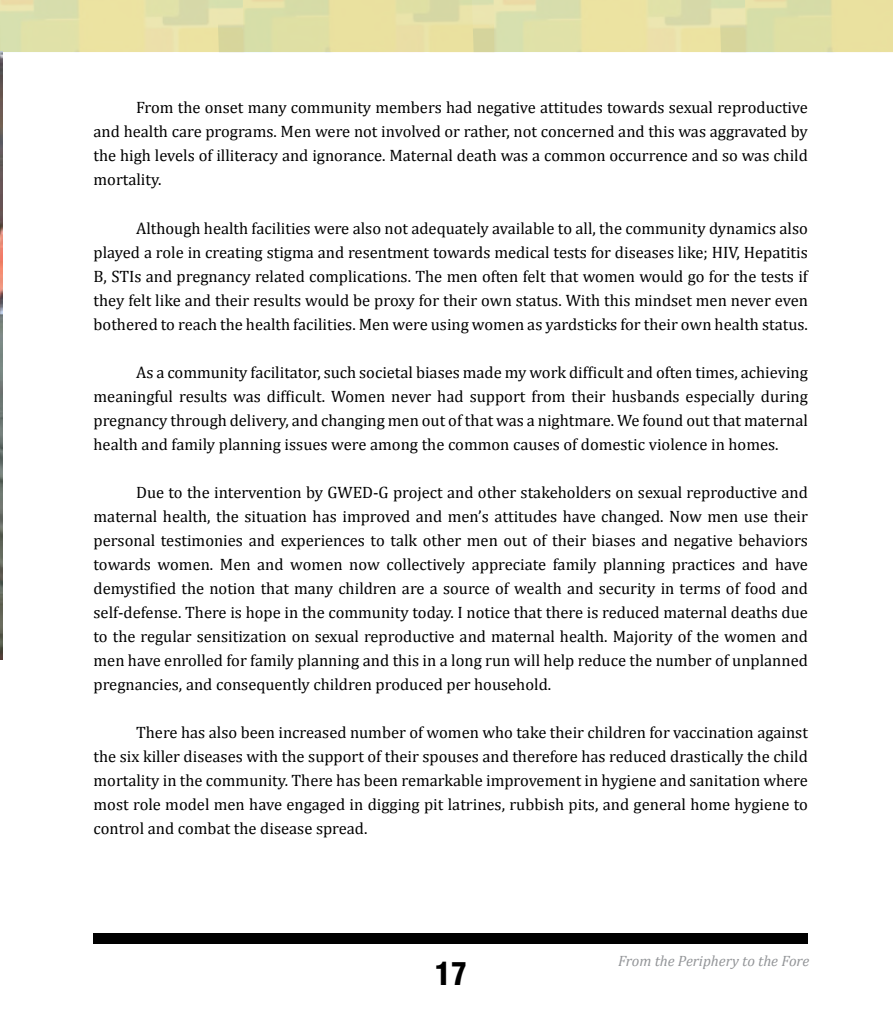
<style>
.page{position:relative;width:893px;height:1021px;background:#fff}
.page>*{position:absolute;margin:0;border:0;box-sizing:border-box;transform-origin:0 0}
.t1{font:900 condensed 30.45px "Swiss 721 BT";color:#000}
.t2{font:16.5px/24px "Cambria";color:#000;text-align:justify}
.t3{font:italic 15px "Cambria";color:#939598}
</style>
<div class="page">
<div style="left:94px;top:933px;width:714px;height:10px;background:#000"></div>
<img style="left:0;top:51px;width:3px;height:608px">
<p class="t2" style="left:94px;top:96px;width:716px;text-indent:43px">From the onset many community members had negative attitudes towards sexual reproductive and health care programs. Men were not involved or rather, not concerned and this was aggravated by the high levels of illiteracy and ignorance. Maternal death was a common occurrence and so was child mortality.</p>
<p class="t2" style="left:94px;top:216px;width:716px;text-indent:43px">Although health facilities were also not adequately available to all, the community dynamics also played a role in creating stigma and resentment towards medical tests for diseases like; HIV, Hepatitis B, STIs and pregnancy related complications. The men often felt that women would go for the tests if they felt like and their results would be proxy for their own status. With this mindset men never even bothered to reach the health facilities. Men were using women as yardsticks for their own health status.</p>
<p class="t2" style="left:94px;top:360px;width:716px;text-indent:43px">As a community facilitator, such societal biases made my work difficult and often times, achieving meaningful results was difficult. Women never had support from their husbands especially during pregnancy through delivery, and changing men out of that was a nightmare. We found out that maternal health and family planning issues were among the common causes of domestic violence in homes.</p>
<p class="t2" style="left:94px;top:480px;width:716px;text-indent:43px">Due to the intervention by GWED-G project and other stakeholders on sexual reproductive and maternal health, the situation has improved and men’s attitudes have changed. Now men use their personal testimonies and experiences to talk other men out of their biases and negative behaviors towards women. Men and women now collectively appreciate family planning practices and have demystified the notion that many children are a source of wealth and security in terms of food and self-defense. There is hope in the community today. I notice that there is reduced maternal deaths due to the regular sensitization on sexual reproductive and maternal health. Majority of the women and men have enrolled for family planning and this in a long run will help reduce the number of unplanned pregnancies, and consequently children produced per household.</p>
<p class="t2" style="left:94px;top:720px;width:716px;text-indent:43px">There has also been increased number of women who take their children for vaccination against the six killer diseases with the support of their spouses and therefore has reduced drastically the child mortality in the community. There has been remarkable improvement in hygiene and sanitation where most role model men have engaged in digging pit latrines, rubbish pits, and general home hygiene to control and combat the disease spread.</p>
<h1 class="t1" style="left:435px;top:955px;width:34px">17</h1>
<p class="t3" style="left:618px;top:952px;width:193px">From the Periphery to the Fore</p>
</div>
